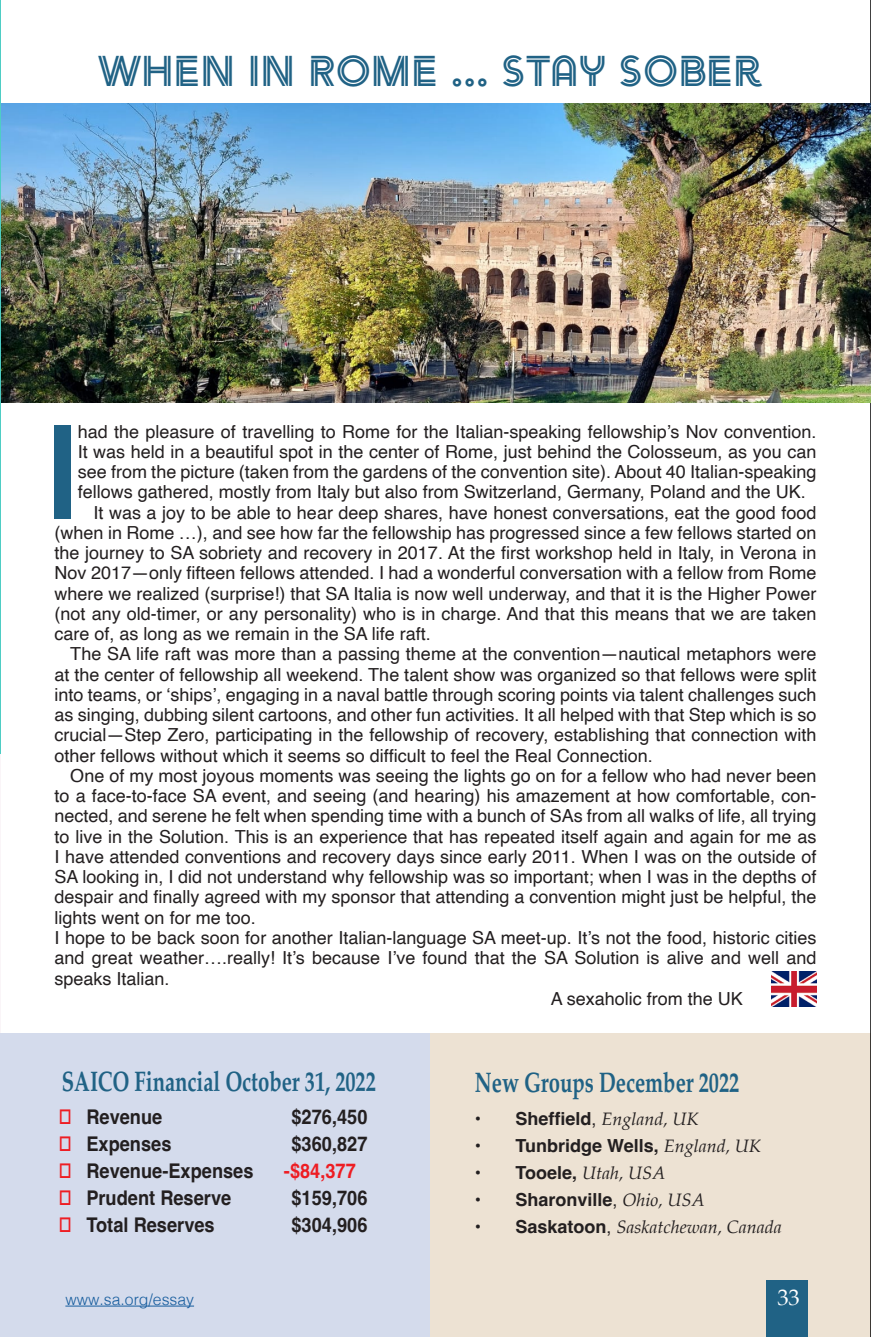
<style>
.page{position:relative;width:871px;height:1337px;background:#fff}
.page>*{position:absolute;margin:0;border:0;box-sizing:border-box;transform-origin:0 0}
.t1{font:700 130.5px "Helvetica";color:#206285;scale:.83 1}
.t2{font:42.75px "Arya Double";color:#206285}
.Body_Serif_1{font:700 28.12px "Palatino";color:#206285;scale:.72 1}
.t3{font:22.5px "Palatino";color:#fff}
.Body_Serif_1-2{font:700 20.25px "Helvetica";color:#231f20;scale:.9 1}
.t4{font:700 20.25px "Helvetica";color:#ee1d23;scale:.9 1}
.t5{font:18px/20.2px "Helvetica";color:#231f20;text-align:justify}
.t6{font:700 18px "Helvetica";color:#231f20}
.t7{font:italic 18px "Palatino";color:#231f20}
.t8{font:300 15.75px "Helvetica";color:#175d9e}
.s1{font-weight:400;color:#ee1d23}
.s2{font-weight:400}
.s3{font-family:"Palatino";font-weight:400;font-style:italic}
.s4{font-family:"Helvetica";font-weight:700;font-style:normal}
.s5{font-family:"Helvetica";font-style:normal}
</style>
<div class="page">
<hr style="left:0;top:754px;width:1px;height:582px;background:#dfbed5">
<div style="left:0;top:1033px;width:871px;height:303px;background:#ede2d3"></div>
<div style="left:0;top:1033px;width:429px;height:303px;background:#d4dbec"></div>
<img style="left:0;top:0;width:1px;height:753px">
<hr style="left:870px;top:0;width:1px;height:1336px;background:#000">
<img style="left:1px;top:103px;width:870px;height:300px">
<img style="left:771px;top:972px;width:45px;height:35px">
<div style="left:766px;top:1280px;width:42px;height:56px;background:#206285"></div>
<hr style="left:65px;top:1305px;width:129px;height:1px;background:#175d9e">
<p class="t2" style="left:98px;top:45px;width:664px">WHEN IN ROME ... STAY SOBER</p>
<p class="t1" style="left:48px;top:393px;width:38px">I</p>
<p class="t5" style="left:78px;top:422px;width:740px">had the pleasure of travelling to Rome for the Italian-speaking fellowship’s Nov convention.<br>It was held in a beautiful spot in the center of Rome, just behind the Colosseum, as you can see from the picture (taken from the gardens of the convention site). About 40 Italian-speaking fellows gathered, mostly from Italy but also from Switzerland, Germany, Poland and the UK.</p>
<p class="t5" style="left:55px;top:503px;width:763px;text-indent:39px">It was a joy to be able to hear deep shares, have honest conversations, eat the good food (when in Rome …), and see how far the fellowship has progressed since a few fellows started on the journey to SA sobriety and recovery in 2017. At the first workshop held in Italy, in Verona in Nov 2017—only fifteen fellows attended. I had a wonderful conversation with a fellow from Rome where we realized (surprise!) that SA Italia is now well underway, and that it is the Higher Power (not any old-timer, or any personality) who is in charge. And that this means that we are taken care of, as long as we remain in the SA life raft.</p>
<p class="t5" style="left:55px;top:644px;width:763px;text-indent:16px">The SA life raft was more than a passing theme at the convention—nautical metaphors were at the center of fellowship all weekend. The talent show was organized so that fellows were split into teams, or ‘ships’, engaging in a naval battle through scoring points via talent challenges such as singing, dubbing silent cartoons, and other fun activities. It all helped with that Step which is so crucial—Step Zero, participating in the fellowship of recovery, establishing that connection with other fellows without which it seems so difficult to feel the Real Connection.</p>
<p class="t5" style="left:55px;top:766px;width:763px;text-indent:16px">One of my most joyous moments was seeing the lights go on for a fellow who had never been to a face-to-face SA event, and seeing (and hearing) his amazement at how comfortable, con&shy;nected, and serene he felt when spending time with a bunch of SAs from all walks of life, all trying to live in the Solution. This is an experience that has repeated itself again and again for me as I have attended conventions and recovery days since early 2011. When I was on the outside of SA looking in, I did not understand why fellowship was so important; when I was in the depths of despair and finally agreed with my sponsor that attending a convention might just be helpful, the lights went on for me too.</p>
<p class="t5" style="left:55px;top:928px;width:763px">I hope to be back soon for another Italian-language SA meet-up. It’s not the food, historic cities and great weather….really! It’s because I’ve found that the SA Solution is alive and well and speaks Italian.</p>
<p class="t5" style="left:551px;top:989px;width:194px">A sexaholic from the UK</p>
<p class="Body_Serif_1" style="left:62px;top:1057px;width:438px">SAICO Financial October 31, 2022</p>
<p class="Body_Serif_1-2" style="left:60px;top:1104px;width:116px"><span class="s1">♦</span> Revenue</p>
<p class="Body_Serif_1-2" style="left:291px;top:1104px;width:86px">$276,450</p>
<p class="Body_Serif_1-2" style="left:60px;top:1131px;width:126px"><span class="s1">♦</span> Expenses</p>
<p class="Body_Serif_1-2" style="left:291px;top:1131px;width:86px">$360,827</p>
<p class="Body_Serif_1-2" style="left:60px;top:1158px;width:217px"><span class="s1">♦</span> Revenue-Expenses</p>
<p class="t4" style="left:284px;top:1158px;width:81px">-$84,377</p>
<p class="Body_Serif_1-2" style="left:60px;top:1185px;width:192px"><span class="s1">♦</span> Prudent Reserve</p>
<p class="Body_Serif_1-2" style="left:291px;top:1185px;width:86px">$159,706</p>
<p class="Body_Serif_1-2" style="left:60px;top:1212px;width:174px"><span class="s1">♦</span> Total Reserves</p>
<p class="Body_Serif_1-2" style="left:291px;top:1212px;width:86px">$304,906</p>
<p class="Body_Serif_1" style="left:475px;top:1058px;width:369px">New Groups December 2022</p>
<p class="t6" style="left:475px;top:1108px;width:225px">• Sheffield<span class="s2">,</span> <span class="s3">England, UK</span></p>
<p class="t6" style="left:475px;top:1135px;width:287px">• Tunbridge Wells, <span class="s3">England, UK</span></p>
<p class="t6" style="left:475px;top:1162px;width:192px">• Tooele, <span class="s3">Utah, USA</span></p>
<p class="t6" style="left:475px;top:1189px;width:231px">• Sharonville<span class="s2">,</span> <span class="s3">Ohio, USA</span></p>
<p class="t7" style="left:475px;top:1212px;width:308px"><span class="s4">• Saskatoon</span><span class="s5">,</span> Saskatchewan, Canada</p>
<p class="t8" style="left:65px;top:1285px;width:130px">www.sa.org/essay</p>
<p class="t3" style="left:777px;top:1278px;width:24px">33</p>
</div>
